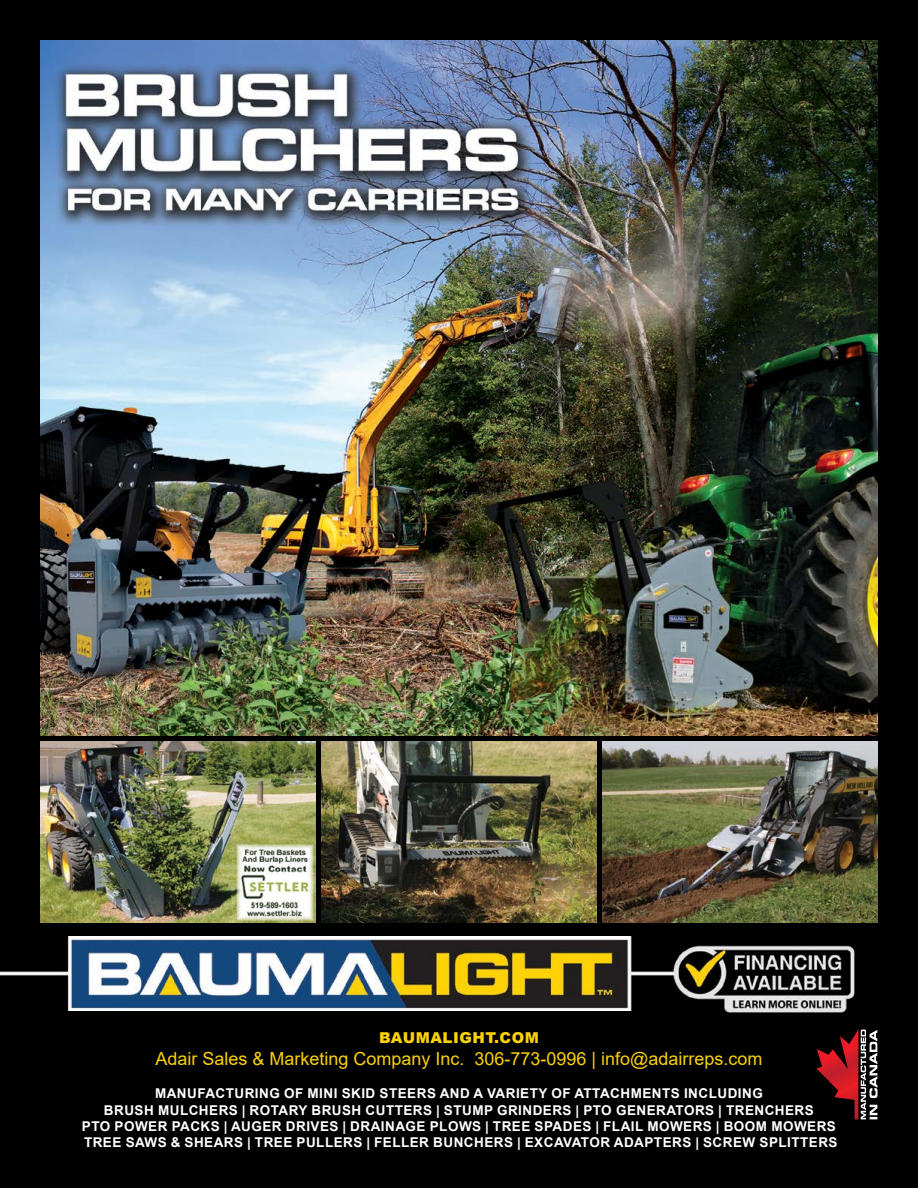
<style>
.page{position:relative;width:918px;height:1188px;background:#000}
.page>*{position:absolute;margin:0;border:0;box-sizing:border-box;transform-origin:0 0}
.t1{font:18px "Arial";color:#fbd206}
.t2{font:900 15px "Arial";letter-spacing:.035em;color:#fbd206}
.t3{font:700 13.5px/16.2px "Arial";letter-spacing:.035em;color:#fff;text-align:center}
</style>
<div class="page">
<img style="left:40px;top:40px;width:838px;height:695px">
<img style="left:40px;top:742px;width:275px;height:181px">
<img style="left:322px;top:742px;width:274px;height:181px">
<img style="left:603px;top:742px;width:275px;height:181px">
<img style="left:0;top:937px;width:670px;height:74px">
<svg style="left:816px;top:1029px;width:61px;height:90px"></svg>
<img style="left:233px;top:841px;width:82px;height:82px">
<img style="left:670px;top:945px;width:185px;height:68px">
<p class="t2" style="left:379px;top:1027px;width:161px">BAUMALIGHT.COM</p>
<h1 class="t1" style="left:155px;top:1046px;width:609px">Adair Sales &amp; Marketing Company Inc. 306-773-0996 | info@adairreps.com</h1>
<p class="t3" style="left:82px;top:1086px;width:757px">MANUFACTURING OF MINI SKID STEERS AND A VARIETY OF ATTACHMENTS INCLUDING<br>BRUSH MULCHERS | ROTARY BRUSH CUTTERS | STUMP GRINDERS | PTO GENERATORS | TRENCHERS<br>PTO POWER PACKS | AUGER DRIVES | DRAINAGE PLOWS | TREE SPADES | FLAIL MOWERS | BOOM MOWERS TREE SAWS &amp; SHEARS | TREE PULLERS | FELLER BUNCHERS | EXCAVATOR ADAPTERS | SCREW SPLITTERS</p>
</div>
